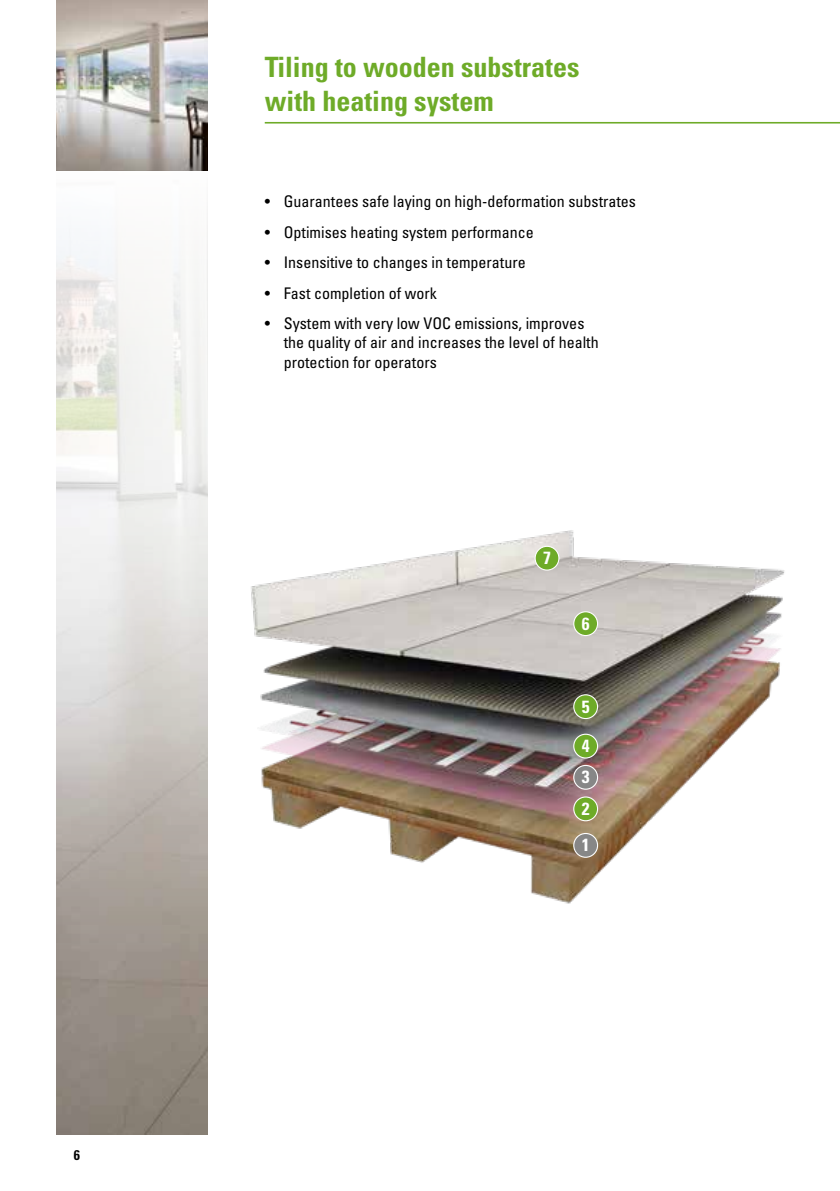
<style>
.page{position:relative;width:840px;height:1191px;background:#fff}
.page>*{position:absolute;margin:0;border:0;box-sizing:border-box;transform-origin:0 0}
.t1{font:700 condensed 28px/33.6px "Univers LT Std";color:#6eab28}
.t2{font:700 condensed 17.6px "Univers LT Std";color:#fff}
.t3{font:condensed 16px/19.2px "Univers LT Std";color:#000}
.t4{font:700 condensed 14px "Univers LT Std";color:#000}
</style>
<div class="page">
<img style="left:251px;top:530px;width:534px;height:374px">
<div style="left:573px;top:797px;width:24px;height:23px;background:#6eab28;border-radius:50%"></div>
<div style="left:573px;top:796px;width:24px;height:25px;border:1px solid #fff;border-radius:50%"></div>
<div style="left:573px;top:695px;width:24px;height:23px;background:#6eab28;border-radius:50%"></div>
<div style="left:573px;top:694px;width:24px;height:25px;border:1px solid #fff;border-radius:50%"></div>
<div style="left:573px;top:612px;width:24px;height:23px;background:#6eab28;border-radius:50%"></div>
<div style="left:573px;top:611px;width:24px;height:25px;border:1px solid #fff;border-radius:50%"></div>
<div style="left:535px;top:546px;width:23px;height:24px;background:#6eab28;border-radius:50%"></div>
<div style="left:534px;top:546px;width:25px;height:24px;border:1px solid #fff;border-radius:50%"></div>
<img style="left:57px;top:232px;width:150px;height:902px">
<img style="left:57px;top:0;width:150px;height:171px">
<div style="left:573px;top:833px;width:24px;height:24px;background:#878787;border-radius:50%"></div>
<div style="left:573px;top:833px;width:24px;height:24px;border:1px solid #fff;border-radius:50%"></div>
<hr style="left:264px;top:122px;width:575px;height:2px;background:#6eab28">
<div style="left:573px;top:765px;width:24px;height:24px;background:#878787;border-radius:50%"></div>
<div style="left:573px;top:765px;width:24px;height:24px;border:1px solid #fff;border-radius:50%"></div>
<div style="left:573px;top:734px;width:24px;height:24px;background:#6eab28;border-radius:50%"></div>
<div style="left:573px;top:733px;width:24px;height:25px;border:1px solid #fff;border-radius:50%"></div>
<p class="t4" style="left:74px;top:1146px;width:8px">6</p>
<h1 class="t1" style="left:264px;top:50px;width:316px">Tiling to wooden substrates with heating system</h1>
<p class="t3" style="left:264px;top:191px;width:372px">• Guarantees safe laying on high-deformation substrates</p>
<p class="t3" style="left:264px;top:222px;width:270px">• Optimises heating system performance</p>
<p class="t3" style="left:264px;top:252px;width:262px">• Insensitive to changes in temperature</p>
<p class="t3" style="left:264px;top:283px;width:173px">• Fast completion of work</p>
<p class="t3" style="left:283px;top:314px;width:316px;text-indent:-19px">• System with very low VOC emissions, improves the quality of air and increases the level of health protection for operators</p>
<p class="t2" style="left:543px;top:547px;width:9px">7</p>
<p class="t2" style="left:581px;top:612px;width:9px">6</p>
<p class="t2" style="left:581px;top:695px;width:9px">5</p>
<p class="t2" style="left:581px;top:735px;width:9px">4</p>
<p class="t2" style="left:581px;top:766px;width:9px">3</p>
<p class="t2" style="left:581px;top:797px;width:9px">2</p>
<p class="t2" style="left:581px;top:834px;width:9px">1</p>
</div>
